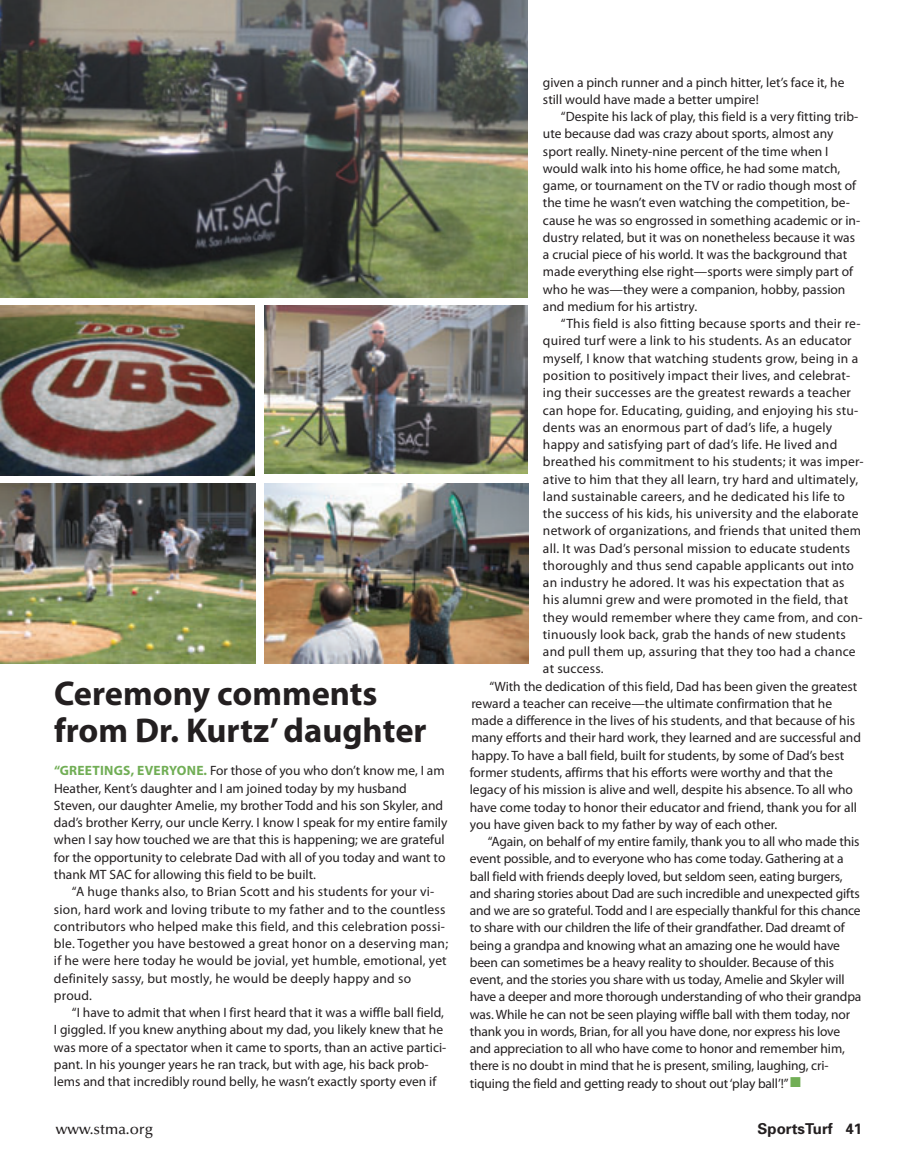
<style>
.page{position:relative;width:918px;height:1175px;background:#fff}
.page>*{position:absolute;margin:0;border:0;box-sizing:border-box;transform-origin:0 0}
.t1{font:700 34.5px/37.5px "Myriad Pro";color:#231f20}
.t2{font:500 15px "Optima";color:#231f20}
.t3{font:700 15px "Univers";color:#231f20}
.t4{font:13.5px "Myriad Pro";color:#231f20}
.s1{font-weight:700;color:#71ae55}
.s2{color:#71ae55}
</style>
<div class="page">
<img style="left:1px;top:305px;width:253px;height:170px">
<img style="left:0;top:0;width:527px;height:297px">
<img style="left:264px;top:305px;width:263px;height:169px">
<img style="left:0;top:483px;width:255px;height:180px">
<img style="left:264px;top:483px;width:264px;height:180px">
<p class="t1" style="left:54px;top:677px;width:374px">Ceremony comments from Dr. Kurtz’ daughter</p>
<p class="t4" style="left:54px;top:766px;width:392px"><span class="s1">“GREETINGS, EVERYONE.</span> For those of you who don’t know me, I am</p>
<p class="t4" style="left:54px;top:783px;width:354px">Heather, Kent’s daughter and I am joined today by my husband</p>
<p class="t4" style="left:54px;top:800px;width:391px">Steven, our daughter Amelie, my brother Todd and his son Skyler, and</p>
<p class="t4" style="left:54px;top:817px;width:395px">dad’s brother Kerry, our uncle Kerry. I know I speak for my entire family</p>
<p class="t4" style="left:54px;top:835px;width:392px">when I say how touched we are that this is happening; we are grateful</p>
<p class="t4" style="left:54px;top:852px;width:393px">for the opportunity to celebrate Dad with all of you today and want to</p>
<p class="t4" style="left:54px;top:869px;width:263px">thank MT SAC for allowing this field to be built.</p>
<p class="t4" style="left:72px;top:886px;width:364px">“A huge thanks also, to Brian Scott and his students for your vi-</p>
<p class="t4" style="left:54px;top:904px;width:393px">sion, hard work and loving tribute to my father and to the countless</p>
<p class="t4" style="left:54px;top:921px;width:392px">contributors who helped make this field, and this celebration possi-</p>
<p class="t4" style="left:54px;top:938px;width:396px">ble. Together you have bestowed a great honor on a deserving man;</p>
<p class="t4" style="left:54px;top:955px;width:394px">if he were here today he would be jovial, yet humble, emotional, yet</p>
<p class="t4" style="left:54px;top:973px;width:359px">definitely sassy, but mostly, he would be deeply happy and so</p>
<p class="t4" style="left:54px;top:990px;width:40px">proud.</p>
<p class="t4" style="left:72px;top:1007px;width:374px">“I have to admit that when I first heard that it was a wiffle ball field,</p>
<p class="t4" style="left:54px;top:1024px;width:391px">I giggled. If you knew anything about my dad, you likely knew that he</p>
<p class="t4" style="left:54px;top:1042px;width:394px">was more of a spectator when it came to sports, than an active partici-</p>
<p class="t4" style="left:54px;top:1059px;width:376px">pant. In his younger years he ran track, but with age, his back prob-</p>
<p class="t4" style="left:54px;top:1076px;width:384px">lems and that incredibly round belly, he wasn’t exactly sporty even if</p>
<p class="t4" style="left:543px;top:77px;width:303px">given a pinch runner and a pinch hitter, let’s face it, he</p>
<p class="t4" style="left:543px;top:94px;width:217px">still would have made a better umpire!</p>
<p class="t4" style="left:561px;top:111px;width:299px">“Despite his lack of play, this field is a very fitting trib-</p>
<p class="t4" style="left:543px;top:129px;width:292px">ute because dad was crazy about sports, almost any</p>
<p class="t4" style="left:543px;top:146px;width:287px">sport really. Ninety-nine percent of the time when I</p>
<p class="t4" style="left:543px;top:163px;width:299px">would walk into his home office, he had some match,</p>
<p class="t4" style="left:543px;top:180px;width:315px">game, or tournament on the TV or radio though most of</p>
<p class="t4" style="left:543px;top:198px;width:308px">the time he wasn’t even watching the competition, be-</p>
<p class="t4" style="left:543px;top:215px;width:319px">cause he was so engrossed in something academic or in-</p>
<p class="t4" style="left:543px;top:232px;width:314px">dustry related, but it was on nonetheless because it was</p>
<p class="t4" style="left:543px;top:249px;width:306px">a crucial piece of his world. It was the background that</p>
<p class="t4" style="left:543px;top:267px;width:312px">made everything else right—sports were simply part of</p>
<p class="t4" style="left:543px;top:284px;width:304px">who he was—they were a companion, hobby, passion</p>
<p class="t4" style="left:543px;top:301px;width:156px">and medium for his artistry.</p>
<p class="t4" style="left:561px;top:319px;width:301px">“This field is also fitting because sports and their re-</p>
<p class="t4" style="left:543px;top:336px;width:310px">quired turf were a link to his students. As an educator</p>
<p class="t4" style="left:543px;top:353px;width:317px">myself, I know that watching students grow, being in a</p>
<p class="t4" style="left:543px;top:370px;width:309px">position to positively impact their lives, and celebrat-</p>
<p class="t4" style="left:543px;top:388px;width:310px">ing their successes are the greatest rewards a teacher</p>
<p class="t4" style="left:543px;top:405px;width:317px">can hope for. Educating, guiding, and enjoying his stu-</p>
<p class="t4" style="left:543px;top:422px;width:291px">dents was an enormous part of dad’s life, a hugely</p>
<p class="t4" style="left:543px;top:439px;width:296px">happy and satisfying part of dad’s life. He lived and</p>
<p class="t4" style="left:543px;top:457px;width:322px">breathed his commitment to his students; it was imper-</p>
<p class="t4" style="left:543px;top:474px;width:317px">ative to him that they all learn, try hard and ultimately,</p>
<p class="t4" style="left:543px;top:491px;width:304px">land sustainable careers, and he dedicated his life to</p>
<p class="t4" style="left:543px;top:508px;width:317px">the success of his kids, his university and the elaborate</p>
<p class="t4" style="left:543px;top:526px;width:320px">network of organizations, and friends that united them</p>
<p class="t4" style="left:543px;top:543px;width:309px">all. It was Dad’s personal mission to educate students</p>
<p class="t4" style="left:543px;top:560px;width:313px">thoroughly and thus send capable applicants out into</p>
<p class="t4" style="left:543px;top:577px;width:303px">an industry he adored. It was his expectation that as</p>
<p class="t4" style="left:543px;top:595px;width:307px">his alumni grew and were promoted in the field, that</p>
<p class="t4" style="left:543px;top:612px;width:321px">they would remember where they came from, and con-</p>
<p class="t4" style="left:543px;top:629px;width:304px">tinuously look back, grab the hands of new students</p>
<p class="t4" style="left:543px;top:646px;width:314px">and pull them up, assuring that they too had a chance</p>
<p class="t4" style="left:543px;top:664px;width:62px">at success.</p>
<p class="t4" style="left:489px;top:681px;width:370px">“With the dedication of this field, Dad has been given the greatest</p>
<p class="t4" style="left:471px;top:698px;width:362px">reward a teacher can receive—the ultimate confirmation that he</p>
<p class="t4" style="left:471px;top:715px;width:385px">made a difference in the lives of his students, and that because of his</p>
<p class="t4" style="left:471px;top:733px;width:391px">many efforts and their hard work, they learned and are successful and</p>
<p class="t4" style="left:471px;top:750px;width:374px">happy. To have a ball field, built for students, by some of Dad’s best</p>
<p class="t4" style="left:470px;top:767px;width:365px">former students, affirms that his efforts were worthy and that the</p>
<p class="t4" style="left:470px;top:784px;width:385px">legacy of his mission is alive and well, despite his absence. To all who</p>
<p class="t4" style="left:470px;top:802px;width:389px">have come today to honor their educator and friend, thank you for all</p>
<p class="t4" style="left:470px;top:819px;width:309px">you have given back to my father by way of each other.</p>
<p class="t4" style="left:488px;top:836px;width:373px">“Again, on behalf of my entire family, thank you to all who made this</p>
<p class="t4" style="left:470px;top:853px;width:375px">event possible, and to everyone who has come today. Gathering at a</p>
<p class="t4" style="left:470px;top:871px;width:374px">ball field with friends deeply loved, but seldom seen, eating burgers,</p>
<p class="t4" style="left:470px;top:888px;width:391px">and sharing stories about Dad are such incredible and unexpected gifts</p>
<p class="t4" style="left:470px;top:905px;width:392px">and we are so grateful. Todd and I are especially thankful for this chance</p>
<p class="t4" style="left:470px;top:922px;width:377px">to share with our children the life of their grandfather. Dad dreamt of</p>
<p class="t4" style="left:470px;top:940px;width:372px">being a grandpa and knowing what an amazing one he would have</p>
<p class="t4" style="left:470px;top:957px;width:366px">been can sometimes be a heavy reality to shoulder. Because of this</p>
<p class="t4" style="left:470px;top:974px;width:376px">event, and the stories you share with us today, Amelie and Skyler will</p>
<p class="t4" style="left:470px;top:991px;width:393px">have a deeper and more thorough understanding of who their grandpa</p>
<p class="t4" style="left:470px;top:1009px;width:382px">was. While he can not be seen playing wiffle ball with them today, nor</p>
<p class="t4" style="left:470px;top:1026px;width:372px">thank you in words, Brian, for all you have done, nor express his love</p>
<p class="t4" style="left:470px;top:1043px;width:377px">and appreciation to all who have come to honor and remember him,</p>
<p class="t4" style="left:470px;top:1060px;width:360px">there is no doubt in mind that he is present, smiling, laughing, cri-</p>
<p class="t4" style="left:470px;top:1078px;width:333px">tiquing the field and getting ready to shout out ‘play ball’!” <span class="s2">■</span></p>
<p class="t2" style="left:56px;top:1122px;width:99px">www.stma.org</p>
<p class="t3" style="left:758px;top:1122px;width:106px">SportsTurf 41</p>
</div>
